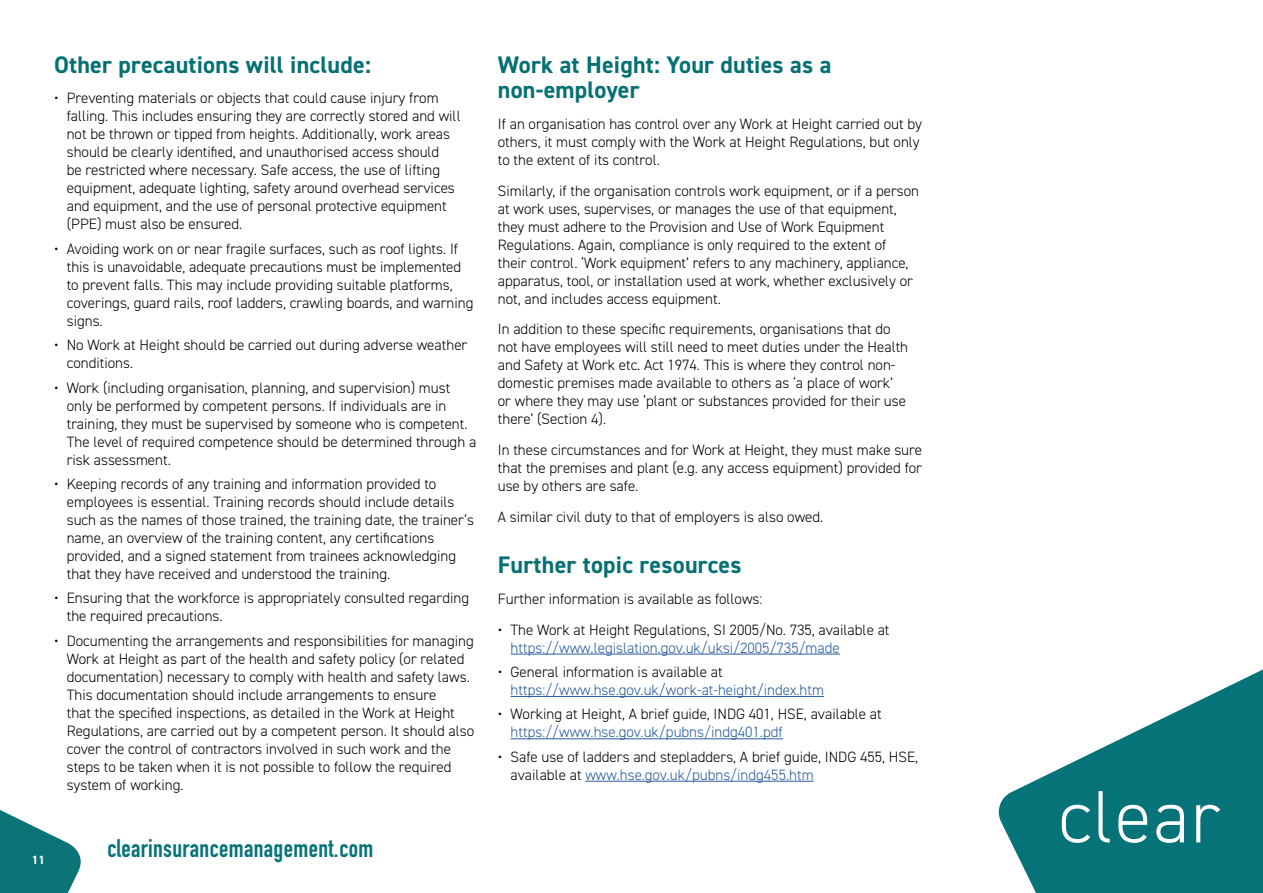
<style>
.page{position:relative;width:1263px;height:893px;background:#fff}
.page>*{position:absolute;margin:0;border:0;box-sizing:border-box;transform-origin:0 0}
.t1{font:700 25.05px "DIN Condensed";letter-spacing:.015em;color:#057378}
.t2{font:700 24px/25.5px "DIN2014";letter-spacing:.01em;color:#057074}
.t3{font:300 15px/18px "DIN2014";color:#000}
.t4{font:300 15px "DIN2014";color:#275b9b}
.t5{font:700 12px "DIN2014";color:#fff}
.s1{color:#275b9b}
</style>
<div class="page">
<hr style="left:511px;top:654px;width:329px;height:1px;background:#275b9b">
<hr style="left:511px;top:696px;width:313px;height:1px;background:#275b9b">
<hr style="left:511px;top:738px;width:272px;height:1px;background:#275b9b">
<hr style="left:585px;top:781px;width:229px;height:1px;background:#275b9b">
<svg style="left:0;top:810px;width:81px;height:83px"></svg>
<svg style="left:998px;top:669px;width:265px;height:224px;fill:#057378"></svg>
<svg style="left:1062px;top:805px;width:28px;height:38px"></svg>
<svg style="left:1098px;top:791px;width:12px;height:51px"></svg>
<svg style="left:1118px;top:805px;width:29px;height:38px"></svg>
<svg style="left:1156px;top:805px;width:28px;height:38px"></svg>
<svg style="left:1196px;top:805px;width:24px;height:37px"></svg>
<h2 class="t2" style="left:54px;top:51px;width:318px">Other precautions will include:</h2>
<p class="t3" style="left:67px;top:89px;width:395px;text-indent:-13px">• Preventing materials or objects that could cause injury from falling. This includes ensuring they are correctly stored and will not be thrown or tipped from heights. Additionally, work areas should be clearly identified, and unauthorised access should<br>be restricted where necessary. Safe access, the use of lifting equipment, adequate lighting, safety around overhead services and equipment, and the use of personal protective equipment (PPE) must also be ensured.</p>
<p class="t3" style="left:67px;top:240px;width:408px;text-indent:-13px">• Avoiding work on or near fragile surfaces, such as roof lights. If this is unavoidable, adequate precautions must be implemented to prevent falls. This may include providing suitable platforms, coverings, guard rails, roof ladders, crawling boards, and warning signs.</p>
<p class="t3" style="left:67px;top:336px;width:402px;text-indent:-13px">• No Work at Height should be carried out during adverse weather conditions.</p>
<p class="t3" style="left:67px;top:378px;width:411px;text-indent:-13px">• Work (including organisation, planning, and supervision) must only be performed by competent persons. If individuals are in training, they must be supervised by someone who is competent.<br>The level of required competence should be determined through a risk assessment.</p>
<p class="t3" style="left:67px;top:475px;width:409px;text-indent:-13px">• Keeping records of any training and information provided to employees is essential. Training records should include details such as the names of those trained, the training date, the trainer’s name, an overview of the training content, any certifications provided, and a signed statement from trainees acknowledging that they have received and understood the training.</p>
<p class="t3" style="left:67px;top:589px;width:404px;text-indent:-13px">• Ensuring that the workforce is appropriately consulted regarding the required precautions.</p>
<p class="t3" style="left:67px;top:632px;width:409px;text-indent:-13px">• Documenting the arrangements and responsibilities for managing Work at Height as part of the health and safety policy (or related documentation) necessary to comply with health and safety laws.<br>This documentation should include arrangements to ensure<br>that the specified inspections, as detailed in the Work at Height Regulations, are carried out by a competent person. It should also cover the control of contractors involved in such work and the steps to be taken when it is not possible to follow the required system of working.</p>
<p class="t5" style="left:32px;top:852px;width:15px">11</p>
<h1 class="t1" style="left:107px;top:831px;width:268px">clearinsurancemanagement.com</h1>
<h2 class="t2" style="left:498px;top:51px;width:335px">Work at Height: Your duties as a non-employer</h2>
<p class="t3" style="left:498px;top:115px;width:426px">If an organisation has control over any Work at Height carried out by others, it must comply with the Work at Height Regulations, but only to the extent of its control.</p>
<p class="t3" style="left:498px;top:182px;width:423px">Similarly, if the organisation controls work equipment, or if a person at work uses, supervises, or manages the use of that equipment, they must adhere to the Provision and Use of Work Equipment Regulations. Again, compliance is only required to the extent of<br>their control. ‘Work equipment’ refers to any machinery, appliance, apparatus, tool, or installation used at work, whether exclusively or not, and includes access equipment.</p>
<p class="t3" style="left:498px;top:320px;width:412px">In addition to these specific requirements, organisations that do not have employees will still need to meet duties under the Health and Safety at Work etc. Act 1974. This is where they control non&shy;domestic premises made available to others as ‘a place of work’ or where they may use ‘plant or substances provided for their use there’ (Section 4).</p>
<p class="t3" style="left:498px;top:441px;width:426px;text-align:justify">In these circumstances and for Work at Height, they must make sure that the premises and plant (e.g. any access equipment) provided for use by others are safe.</p>
<p class="t3" style="left:498px;top:508px;width:327px">A similar civil duty to that of employers is also owed.</p>
<h2 class="t2" style="left:498px;top:552px;width:245px">Further topic resources</h2>
<p class="t3" style="left:498px;top:590px;width:266px">Further information is available as follows:</p>
<p class="t3" style="left:498px;top:620px;width:393px">• The Work at Height Regulations, SI 2005/No. 735, available at</p>
<p class="t4" style="left:511px;top:638px;width:331px">https://www.legislation.gov.uk/uksi/2005/735/made</p>
<p class="t3" style="left:498px;top:663px;width:226px">• General information is available at</p>
<p class="t4" style="left:511px;top:681px;width:315px">https://www.hse.gov.uk/work-at-height/index.htm</p>
<p class="t3" style="left:498px;top:705px;width:385px">• Working at Height, A brief guide, INDG 401, HSE, available at</p>
<p class="t4" style="left:511px;top:723px;width:274px">https://www.hse.gov.uk/pubns/indg401.pdf</p>
<p class="t3" style="left:511px;top:748px;width:409px;text-indent:-13px">• Safe use of ladders and stepladders, A brief guide, INDG 455, HSE, available at <span class="s1">www.hse.gov.uk/pubns/indg455.htm</span></p>
</div>
